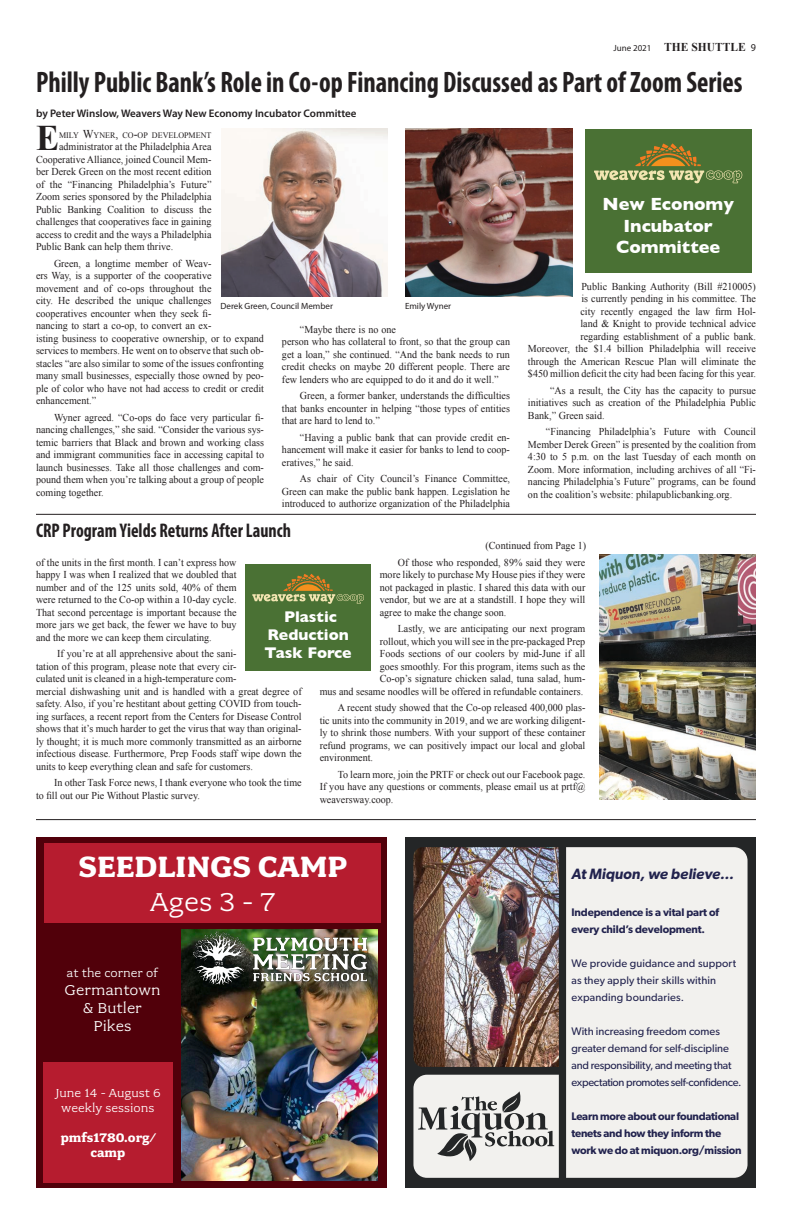
<style>
.page{position:relative;width:792px;height:1224px;background:#fff}
.page>*{position:absolute;margin:0;border:0;box-sizing:border-box;transform-origin:0 0}
.drop_cap{font:700 36px "Times New Roman";color:#231f20;scale:.96 1}
.t1{font:700 33px "Fairplex Wide OT";color:#fff}
.Head_27pt{font:700 condensed 29.7px "Myriad Pro";color:#231f20;scale:.91 1}
.t2{font:29px "Fairplex Wide OT";color:#fff}
.Head_18pt{font:700 condensed 19.8px "Myriad Pro";color:#231f20;scale:.91 1}
.t3{font:800 18px/22px "Gill Sans";color:#fff;text-align:center}
.t4{font:16px/18px "Fairplex Wide OT";color:#fff;text-align:center}
.t5{font:800 15.8px/18.1px "Gill Sans";color:#fff;text-align:center}
.t6{font:italic 600 15px "Gibson";color:#22234e}
.t7{font:700 14px/15px "Fairplex Wide OT";color:#fff;text-align:center}
.t8{font:13px/15px "Fairplex Wide OT";color:#fff;text-align:center}
.t9{font:700 12px "Times New Roman";color:#231f20;scale:.96 1}
.t10{font:11px/17px "Gibson";color:#22234e}
.t11{font:600 11px/17px "Gibson";letter-spacing:-.02em;color:#22234e}
.Byline{font:600 11px "Myriad Pro";color:#231f20}
.Body{font:10.5px/12.5px "Times New Roman";color:#231f20;text-align:justify;scale:.96 1}
.drop_cap-2{font:10.5px/12.5px "Times New Roman";color:#231f20;text-align:justify;scale:.96 1}
.Photo_Caption{font:9px "Myriad Pro";color:#231f20}
.drop_cap-3{font:8.4px "Times New Roman";color:#231f20;scale:.96 1}
.s1{font-family:"Myriad Pro";font-weight:400;font-size:9px}
.s2{font-family:"Myriad Pro";font-weight:400;font-size:10.5px}
.s3{font-size:12px}
</style>
<div class="page">
<hr style="left:36px;top:819px;width:720px;height:1px;background:#231f20">
<hr style="left:36px;top:514px;width:720px;height:1px;background:#231f20">
<div style="left:405px;top:837px;width:351px;height:351px;background:#242627"></div>
<div style="left:566px;top:847px;width:182px;height:331px;background:#f2f1ee"></div>
<img style="left:413px;top:847px;width:146px;height:220px">
<svg style="left:413px;top:1075px;width:146px;height:103px"></svg>
<div style="left:36px;top:837px;width:351px;height:351px;background:#51000a"></div>
<div style="left:45px;top:844px;width:336px;height:79px;background:#b61c2f"></div>
<div style="left:43px;top:1063px;width:130px;height:120px;background:#b61c2f"></div>
<img style="left:182px;top:930px;width:196px;height:251px">
<img style="left:190px;top:932px;width:179px;height:53px">
<div style="left:585px;top:129px;width:166px;height:144px;background:#4a7134"></div>
<svg style="left:594px;top:143px;width:148px;height:40px"></svg>
<img style="left:405px;top:129px;width:167px;height:167px">
<img style="left:600px;top:554px;width:156px;height:245px">
<img style="left:221px;top:129px;width:166px;height:168px">
<div style="left:246px;top:564px;width:125px;height:106px;background:#4a7134"></div>
<svg style="left:252px;top:574px;width:112px;height:30px"></svg>
<p class="t9" style="left:613px;top:39px;width:150px"><span class="s1">June 2021</span> THE SHUTTLE <span class="s2">9</span></p>
<p class="Head_27pt" style="left:36px;top:64px;width:778px">Philly Public Bank’s Role in Co-op Financing Discussed as Part of Zoom Series</p>
<p class="Byline" style="left:36px;top:107px;width:322px">by Peter Winslow, Weavers Way New Economy Incubator Committee</p>
<p class="drop_cap" style="left:36px;top:113px;width:26px">E</p>
<p class="drop_cap-3" style="left:59px;top:129px;width:160px">MILY <span class="s3">W</span>YNER<span class="s3">,</span> CO<span class="s3">-</span>OP DEVELOPMENT</p>
<p class="drop_cap-2" style="left:36px;top:140px;width:184px;text-indent:23px">administrator at the Philadelphia Area Cooperative Alliance, joined Council Mem&shy;ber Derek Green on the most recent edition of the “Financing Philadelphia’s Future” Zoom series sponsored by the Philadelphia Public Banking Coalition to discuss the challenges that cooperatives face in gaining access to credit and the ways a Philadelphia Public Bank can help them thrive.</p>
<p class="Body" style="left:36px;top:257px;width:239px;text-align:left;text-indent:18px">Green, a longtime member of Weav-<br>ers Way, is a supporter of the cooperative<br>movement and of co-ops throughout the<br>city. He described the unique challenges cooperatives encounter when they seek fi-<br>nancing to start a co-op, to convert an ex-<br>isting business to cooperative ownership, or to expand services to members. He went on to observe that such ob&shy;stacles “are also similar to some of the issues confronting many small businesses, especially those owned by peo&shy;ple of color who have not had access to credit or credit enhancement.”</p>
<p class="Body" style="left:36px;top:411px;width:239px;text-indent:18px">Wyner agreed. “Co-ops do face very particular fi&shy;nancing challenges,” she said. “Consider the various sys&shy;temic barriers that Black and brown and working class and immigrant communities face in accessing capital to launch businesses. Take all those challenges and com&shy;pound them when you’re talking about a group of people coming together.</p>
<p class="t3" style="left:602px;top:192px;width:133px">New Economy<br>Incubator<br>Committee</p>
<p class="Body" style="left:528px;top:280px;width:239px;text-align:right">Public Banking Authority (Bill #210005)<br>is currently pending in his committee. The<br>city recently engaged the law firm Hol-<br>land &amp; Knight to provide technical advice<br>regarding establishment of a public bank.<br>Moreover, the $1.4 billion Philadelphia will receive through the American Rescue Plan will eliminate the $450 million deficit the city had been facing for this year.</p>
<p class="Body" style="left:528px;top:384px;width:239px;text-indent:22px">“As a result, the City has the capacity to pursue initiatives such as creation of the Philadelphia Public Bank,” Green said.</p>
<p class="Body" style="left:528px;top:425px;width:239px;text-indent:18px">“Financing Philadelphia’s Future with Council Member Derek Green” is presented by the coalition from 4:30 to 5 p.m. on the last Tuesday of each month on Zoom. More information, including archives of all “Fi&shy;nancing Philadelphia’s Future” programs, can be found on the coalition’s website: philapublicbanking.org.</p>
<p class="Photo_Caption" style="left:220px;top:300px;width:114px">Derek Green, Council Member</p>
<p class="Photo_Caption" style="left:405px;top:300px;width:48px">Emily Wyner</p>
<p class="Body" style="left:282px;top:323px;width:239px;text-align:left;text-indent:18px">“Maybe there is no one<br>person who has collateral to front, so that the group can get a loan,” she continued. “And the bank needs to run credit checks on maybe 20 different people. There are few lenders who are equipped to do it and do it well.”</p>
<p class="Body" style="left:282px;top:389px;width:239px;text-indent:18px">Green, a former banker, understands the difficulties that banks encounter in helping “those types of entities that are hard to lend to.”</p>
<p class="Body" style="left:282px;top:431px;width:239px;text-indent:18px">“Having a public bank that can provide credit en&shy;hancement will make it easier for banks to lend to coop&shy;eratives,” he said.</p>
<p class="Body" style="left:282px;top:472px;width:239px;text-indent:18px">As chair of City Council’s Finance Committee, Green can make the public bank happen. Legislation he introduced to authorize organization of the Philadelphia</p>
<p class="Head_18pt" style="left:36px;top:518px;width:282px">CRP Program Yields Returns After Launch</p>
<p class="Body" style="left:486px;top:540px;width:106px">(Continued from Page 1)</p>
<p class="Body" style="left:36px;top:556px;width:210px">of the units in the first month. I can’t express how happy I was when I realized that we doubled that number and of the 125 units sold, 40% of them were returned to the Co-op within a 10-day cycle.<br>That second percentage is important because the more jars we get back, the fewer we have to buy and the more we can keep them circulating.</p>
<p class="Body" style="left:36px;top:647px;width:278px;text-align:left;text-indent:21px">If you’re at all apprehensive about the sani-<br>tation of this program, please note that every cir-<br>culated unit is cleaned in a high-temperature com-<br>mercial dishwashing unit and is handled with a great degree of safety. Also, if you’re hestitant about getting COVID from touch&shy;ing surfaces, a recent report from the Centers for Disease Control shows that it’s much harder to get the virus that way than original&shy;ly thought; it is much more commonly transmitted as an airborne infectious disease. Furthermore, Prep Foods staff wipe down the units to keep everything clean and safe for customers.</p>
<p class="Body" style="left:36px;top:776px;width:278px;text-indent:18px">In other Task Force news, I thank everyone who took the time to fill out our Pie Without Plastic survey.</p>
<p class="Body" style="left:380px;top:556px;width:216px;text-indent:18px">Of those who responded, 89% said they were more likely to purchase My House pies if they were not packaged in plastic. I shared this data with our vendor, but we are at a standstill. I hope they will agree to make the change soon.</p>
<p class="Body" style="left:320px;top:622px;width:278px;text-align:right">Lastly, we are anticipating our next program<br>rollout, which you will see in the pre-packaged Prep<br>Foods sections of our coolers by mid-June if all<br>goes smoothly. For this program, items such as the<br>Co-op’s signature chicken salad, tuna salad, hum-<br>mus and sesame noodles will be offered in refundable containers.</p>
<p class="Body" style="left:320px;top:701px;width:278px;text-indent:18px">A recent study showed that the Co-op released 400,000 plas&shy;tic units into the community in 2019, and we are working diligent&shy;ly to shrink those numbers. With your support of these container refund programs, we can positively impact our local and global environment.</p>
<p class="Body" style="left:320px;top:768px;width:278px;text-indent:18px">To learn more, join the PRTF or check out our Facebook page.<br>If you have any questions or comments, please email us at prtf@ weaversway.coop.</p>
<p class="t5" style="left:265px;top:608px;width:89px">Plastic<br>Reduction<br>Task Force</p>
<p class="t1" style="left:79px;top:848px;width:270px">SEEDLINGS CAMP</p>
<p class="t2" style="left:150px;top:886px;width:127px">Ages 3 - 7</p>
<p class="t8" style="left:67px;top:965px;width:93px">at the corner of</p>
<p class="t4" style="left:64px;top:981px;width:97px">Germantown &amp; Butler<br>Pikes</p>
<p class="t8" style="left:55px;top:1085px;width:107px">June 14 - August 6 weekly sessions</p>
<p class="t7" style="left:61px;top:1130px;width:97px">pmfs1780.org/ camp</p>
<p class="t6" style="left:572px;top:865px;width:164px">At Miquon, we believe…</p>
<p class="t11" style="left:572px;top:903px;width:149px">Independence is a vital part of every child’s development.</p>
<p class="t10" style="left:572px;top:954px;width:166px">We provide guidance and support as they apply their skills within expanding boundaries.</p>
<p class="t10" style="left:572px;top:1022px;width:171px">With increasing freedom comes greater demand for self-discipline and responsibility, and meeting that expectation promotes self-confidence.</p>
<p class="t11" style="left:572px;top:1107px;width:172px">Learn more about our foundational tenets and how they inform the work we do at miquon.org/mission</p>
</div>
